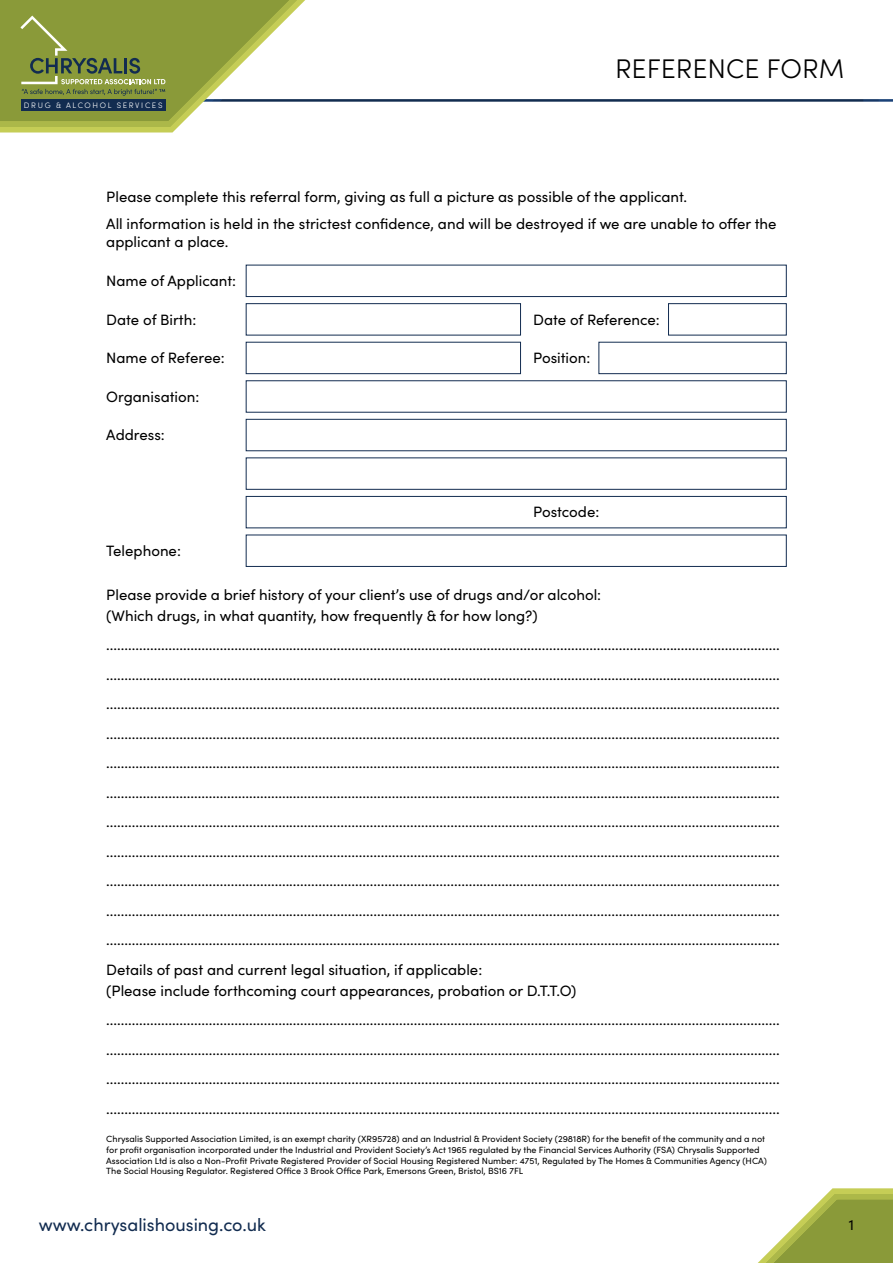
<style>
.page{position:relative;width:893px;height:1263px;background:#fff}
.page>*{position:absolute;margin:0;border:0;box-sizing:border-box;transform-origin:0 0}
.t1{font:300 27px "Sofia Pro";color:#000}
.t2{font:18px "Sofia Pro";color:#122c50}
.t3{font:15px/29.5px "Sofia Pro";color:#000}
.t4{font:9px/10.8px "Sofia Pro";color:#000}
.t5{font:300 7.95px "Sofia Pro";letter-spacing:.21em;color:#fff}
</style>
<div class="page">
<svg style="left:507px;top:99px;width:356px;height:3px"></svg>
<svg style="left:0;top:99px;width:507px;height:34px"></svg>
<svg style="left:758px;top:1188px;width:135px;height:75px"></svg>
<svg style="left:0;top:0;width:318px;height:132px"></svg>
<div style="left:21px;top:99px;width:144px;height:12px;background:#122c50"></div>
<div style="left:246px;top:265px;width:541px;height:32px;border:1px solid #122c50"></div>
<div style="left:246px;top:342px;width:275px;height:32px;border:1px solid #122c50"></div>
<div style="left:246px;top:419px;width:541px;height:32px;border:1px solid #122c50"></div>
<div style="left:246px;top:303px;width:275px;height:32px;border:1px solid #122c50"></div>
<div style="left:246px;top:457px;width:541px;height:33px;border:1px solid #122c50"></div>
<div style="left:246px;top:496px;width:541px;height:32px;border:1px solid #122c50"></div>
<div style="left:246px;top:535px;width:541px;height:32px;border:1px solid #122c50"></div>
<div style="left:598px;top:342px;width:189px;height:32px;border:1px solid #122c50"></div>
<div style="left:668px;top:303px;width:119px;height:32px;border:1px solid #122c50"></div>
<p class="t5" style="left:24px;top:99px;width:140px">DRUG &amp; ALCOHOL SERVICES</p>
<h1 class="t1" style="left:615px;top:49px;width:231px">REFERENCE FORM</h1>
<p class="t3" style="left:106px;top:183px;width:672px;line-height:26.5px">Please complete this referral form, giving as full a picture as possible of the applicant.<br>All information is held in the strictest confidence, and will be destroyed if we are unable to offer the</p>
<p class="t3" style="left:106px;top:226px;width:124px">applicant a place.</p>
<p class="t3" style="left:106px;top:265px;width:131px">Name of Applicant:</p>
<p class="t3" style="left:106px;top:304px;width:91px">Date of Birth:</p>
<p class="t3" style="left:533px;top:304px;width:128px">Date of Reference:</p>
<p class="t3" style="left:106px;top:342px;width:120px">Name of Referee:</p>
<p class="t3" style="left:533px;top:342px;width:59px">Position:</p>
<p class="t3" style="left:106px;top:381px;width:95px">Organisation:</p>
<p class="t3" style="left:106px;top:419px;width:60px">Address:</p>
<p class="t3" style="left:533px;top:496px;width:68px">Postcode:</p>
<p class="t3" style="left:106px;top:535px;width:76px">Telephone:</p>
<p class="t3" style="left:106px;top:583px;width:496px;line-height:21px">Please provide a brief history of your client’s use of drugs and/or alcohol: (Which drugs, in what quantity, how frequently &amp; for how long?)</p>
<p class="t3" style="left:106px;top:629px;width:675px;text-align:justify">........................................................................................................................................................................................ ........................................................................................................................................................................................ ........................................................................................................................................................................................ ........................................................................................................................................................................................ ........................................................................................................................................................................................ ........................................................................................................................................................................................ ........................................................................................................................................................................................ ........................................................................................................................................................................................ ........................................................................................................................................................................................ ........................................................................................................................................................................................ ........................................................................................................................................................................................<br>Details of past and current legal situation, if applicable:</p>
<p class="t3" style="left:106px;top:975px;width:675px">(Please include forthcoming court appearances, probation or D.T.T.O) ........................................................................................................................................................................................ ........................................................................................................................................................................................ ........................................................................................................................................................................................ ........................................................................................................................................................................................</p>
<p class="t4" style="left:106px;top:1133px;width:662px">Chrysalis Supported Association Limited, is an exempt charity (XR95728) and an Industrial &amp; Provident Society (29818R) for the benefit of the community and a not for profit organisation incorporated under the Industrial and Provident Society’s Act 1965 regulated by the Financial Services Authority (FSA) Chrysalis Supported Association Ltd is also a Non-Profit Private Registered Provider of Social Housing Registered Number: 4751, Regulated by The Homes &amp; Communities Agency (HCA)<br>The Social Housing Regulator. Registered Office 3 Brook Office Park, Emersons Green, Bristol, BS16 7FL</p>
<p class="t2" style="left:39px;top:1211px;width:228px">www.chrysalishousing.co.uk</p>
<p class="t3" style="left:849px;top:1209px;width:7px">1</p>
</div>
